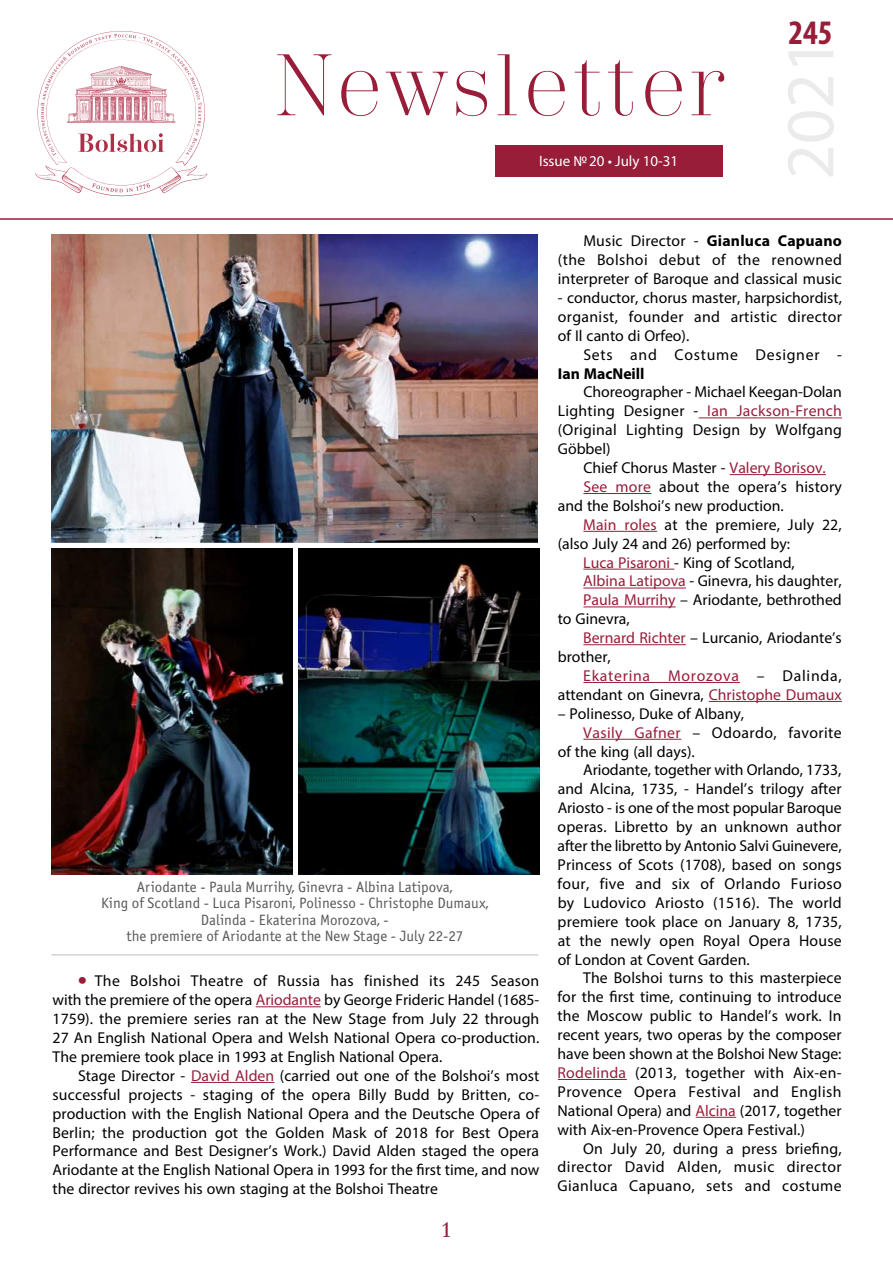
<style>
.page{position:relative;width:893px;height:1263px;background:#fff}
.page>*{position:absolute;margin:0;border:0;box-sizing:border-box;transform-origin:0 0}
.t1{font:300 87px "Trivia Serif";letter-spacing:.025em;color:#981d39}
.t2{font:700 condensed 34.5px "Myriad Pro";color:#981d39}
.t3{font:21px "Trivia Serif 10 Demo";color:#981d39}
.t4{font:15.75px/18.9px "Myriad Pro";letter-spacing:.005em;color:#000;text-align:justify}
.t5{font:15.75px "Myriad Pro";letter-spacing:.025em;color:#000}
.t6{font:15.75px "Myriad Pro";letter-spacing:.03em;color:#000}
.t7{font:15.75px "Myriad Pro";letter-spacing:.045em;color:#981d39}
.t8{font:15.75px "Myriad Pro";letter-spacing:.045em;color:#000}
.t9{font:700 15.75px "Myriad Pro";color:#000}
.t10{font:15px/16.5px "Officina Sans Book ITC";color:#58595b;text-align:center}
.t11{font:15px "Myriad Pro";color:#fff}
.s1{font-size:33px;color:#981d39}
.s2{color:#981d39}
.s3{font-weight:700}
.s4{color:#000}
</style>
<div class="page">
<div style="left:495px;top:145px;width:227px;height:31px;background:#981d39"></div>
<hr style="left:0;top:218px;width:893px;height:2px;background:#981d39">
<svg style="left:35px;top:31px;width:172px;height:165px"></svg>
<img style="left:51px;top:234px;width:487px;height:309px">
<img style="left:51px;top:549px;width:241px;height:326px">
<img style="left:299px;top:549px;width:241px;height:326px">
<hr style="left:51px;top:954px;width:487px;height:1px;background:#d1d3d4">
<hr style="left:256px;top:1006px;width:65px;height:1px;background:#981d39">
<hr style="left:191px;top:1082px;width:83px;height:1px;background:#981d39">
<hr style="left:699px;top:417px;width:143px;height:1px;background:#981d39">
<hr style="left:730px;top:474px;width:96px;height:1px;background:#981d39">
<hr style="left:583px;top:493px;width:68px;height:1px;background:#981d39">
<hr style="left:583px;top:531px;width:74px;height:1px;background:#981d39">
<hr style="left:583px;top:569px;width:91px;height:1px;background:#981d39">
<hr style="left:583px;top:588px;width:103px;height:1px;background:#981d39">
<hr style="left:583px;top:606px;width:93px;height:1px;background:#981d39">
<hr style="left:583px;top:644px;width:103px;height:1px;background:#981d39">
<hr style="left:583px;top:682px;width:157px;height:1px;background:#981d39">
<hr style="left:709px;top:701px;width:133px;height:1px;background:#981d39">
<hr style="left:583px;top:739px;width:98px;height:1px;background:#981d39">
<hr style="left:558px;top:1079px;width:69px;height:1px;background:#981d39">
<hr style="left:696px;top:1117px;width:40px;height:1px;background:#981d39">
<h1 class="t1" style="left:274px;top:40px;width:453px">Newsletter</h1>
<p class="t11" style="left:539px;top:152px;width:141px">Issue №20 • July 10-31</p>
<h2 class="t2" style="left:788px;top:11px;width:46px">245</h2>
<p class="t10" style="left:101px;top:879px;width:389px">Ariodante - Paula Murrihy, Ginevra - Albina Latipova,<br>King of Scotland - Luca Pisaroni, Polinesso - Christophe Dumaux, Dalinda - Ekaterina Morozova, -<br>the premiere of Ariodante at the New Stage - July 22-27</p>
<p class="t4" style="left:52px;top:971px;width:488px;text-indent:25px"><span class="s1">•</span> The Bolshoi Theatre of Russia has finished its 245 Season with the premiere of the opera <span class="s2">Ariodante</span> by George Frideric Handel (1685- 1759). the premiere series ran at the New Stage from July 22 through 27 An English National Opera and Welsh National Opera co-production.<br>The premiere took place in 1993 at English National Opera.</p>
<p class="t4" style="left:52px;top:1066px;width:488px;text-indent:26px">Stage Director - <span class="s2">David Alden</span> (carried out one of the Bolshoi’s most successful projects - staging of the opera Billy Budd by Britten, co&shy;production with the English National Opera and the Deutsche Opera of Berlin; the production got the Golden Mask of 2018 for Best Opera Performance and Best Designer’s Work.) David Alden staged the opera Ariodante at the English National Opera in 1993 for the first time, and now the director revives his own staging at the Bolshoi Theatre</p>
<h3 class="t3" style="left:443px;top:1217px;width:9px">1</h3>
<p class="t4" style="left:558px;top:231px;width:286px;text-indent:26px">Music Director - <span class="s3">Gianluca Capuano </span>(the Bolshoi debut of the renowned interpreter of Baroque and classical music</p>
<p class="t4" style="left:558px;top:288px;width:286px">- conductor, chorus master, harpsichordist, organist, founder and artistic director of Il canto di Orfeo).</p>
<p class="t8" style="left:583px;top:345px;width:260px">Sets and Costume Designer -</p>
<p class="t9" style="left:558px;top:363px;width:88px">Ian MacNeill</p>
<p class="t4" style="left:558px;top:382px;width:286px;text-indent:26px">Choreographer - Michael Keegan-Dolan Lighting Designer - <span class="s2">Ian Jackson-French </span>(Original Lighting Design by Wolfgang Göbbel)</p>
<p class="t4" style="left:583px;top:458px;width:244px">Chief Chorus Master - <span class="s2">Valery Borisov.</span></p>
<p class="t4" style="left:583px;top:477px;width:260px"><span class="s2">See more</span> about the opera’s history</p>
<p class="t4" style="left:558px;top:496px;width:227px">and the Bolshoi’s new production.</p>
<p class="t4" style="left:583px;top:515px;width:260px"><span class="s2">Main roles</span> at the premiere, July 22,</p>
<p class="t4" style="left:558px;top:534px;width:234px">(also July 24 and 26) performed by:</p>
<p class="t4" style="left:583px;top:553px;width:213px"><span class="s2">Luca Pisaroni</span> - King of Scotland,</p>
<p class="t4" style="left:583px;top:571px;width:260px"><span class="s2">Albina Latipova</span> - Ginevra, his daughter,</p>
<p class="t4" style="left:583px;top:590px;width:260px"><span class="s2">Paula Murrihy</span> – Ariodante, bethrothed</p>
<p class="t4" style="left:558px;top:609px;width:73px">to Ginevra,</p>
<p class="t4" style="left:583px;top:628px;width:260px"><span class="s2">Bernard Richter</span> – Lurcanio, Ariodante’s</p>
<p class="t4" style="left:558px;top:647px;width:55px">brother,</p>
<p class="t7" style="left:583px;top:666px;width:260px">Ekaterina Morozova <span class="s4">– Dalinda,</span></p>
<p class="t4" style="left:558px;top:685px;width:286px">attendant on Ginevra, <span class="s2">Christophe Dumaux</span></p>
<p class="t4" style="left:558px;top:704px;width:188px">– Polinesso, Duke of Albany,</p>
<p class="t5" style="left:583px;top:723px;width:260px"><span class="s2">Vasily Gafner</span> – Odoardo, favorite</p>
<p class="t4" style="left:558px;top:742px;width:139px">of the king (all days).</p>
<p class="t4" style="left:583px;top:760px;width:260px">Ariodante, together with Orlando, 1733,</p>
<p class="t4" style="left:558px;top:779px;width:286px">and Alcina, 1735, - Handel’s trilogy after</p>
<p class="t4" style="left:558px;top:798px;width:285px">Ariosto - is one of the most popular Baroque</p>
<p class="t4" style="left:558px;top:817px;width:286px">operas. Libretto by an unknown author</p>
<p class="t4" style="left:558px;top:836px;width:286px">after the libretto by Antonio Salvi Guinevere,</p>
<p class="t4" style="left:558px;top:855px;width:286px">Princess of Scots (1708), based on songs</p>
<p class="t5" style="left:558px;top:874px;width:286px">four, five and six of Orlando Furioso</p>
<p class="t4" style="left:558px;top:893px;width:286px">by Ludovico Ariosto (1516). The world</p>
<p class="t4" style="left:558px;top:912px;width:286px">premiere took place on January 8, 1735,</p>
<p class="t4" style="left:558px;top:931px;width:286px">at the newly open Royal Opera House</p>
<p class="t4" style="left:558px;top:949px;width:194px">of London at Covent Garden.</p>
<p class="t4" style="left:583px;top:968px;width:260px">The Bolshoi turns to this masterpiece</p>
<p class="t4" style="left:558px;top:987px;width:285px">for the first time, continuing to introduce</p>
<p class="t4" style="left:558px;top:1006px;width:286px">the Moscow public to Handel’s work. In</p>
<p class="t4" style="left:558px;top:1025px;width:285px">recent years, two operas by the composer</p>
<p class="t4" style="left:558px;top:1044px;width:285px">have been shown at the Bolshoi New Stage:</p>
<p class="t4" style="left:558px;top:1063px;width:286px"><span class="s2">Rodelinda</span> (2013, together with Aix-en-</p>
<p class="t6" style="left:558px;top:1082px;width:286px">Provence Opera Festival and English</p>
<p class="t4" style="left:558px;top:1101px;width:286px">National Opera) and <span class="s2">Alcina</span> (2017, together</p>
<p class="t4" style="left:558px;top:1120px;width:249px">with Aix-en-Provence Opera Festival.)</p>
<p class="t4" style="left:583px;top:1138px;width:260px">On July 20, during a press briefing,</p>
<p class="t6" style="left:557px;top:1157px;width:286px">director David Alden, music director</p>
<p class="t5" style="left:557px;top:1176px;width:286px">Gianluca Capuano, sets and costume</p>
</div>
